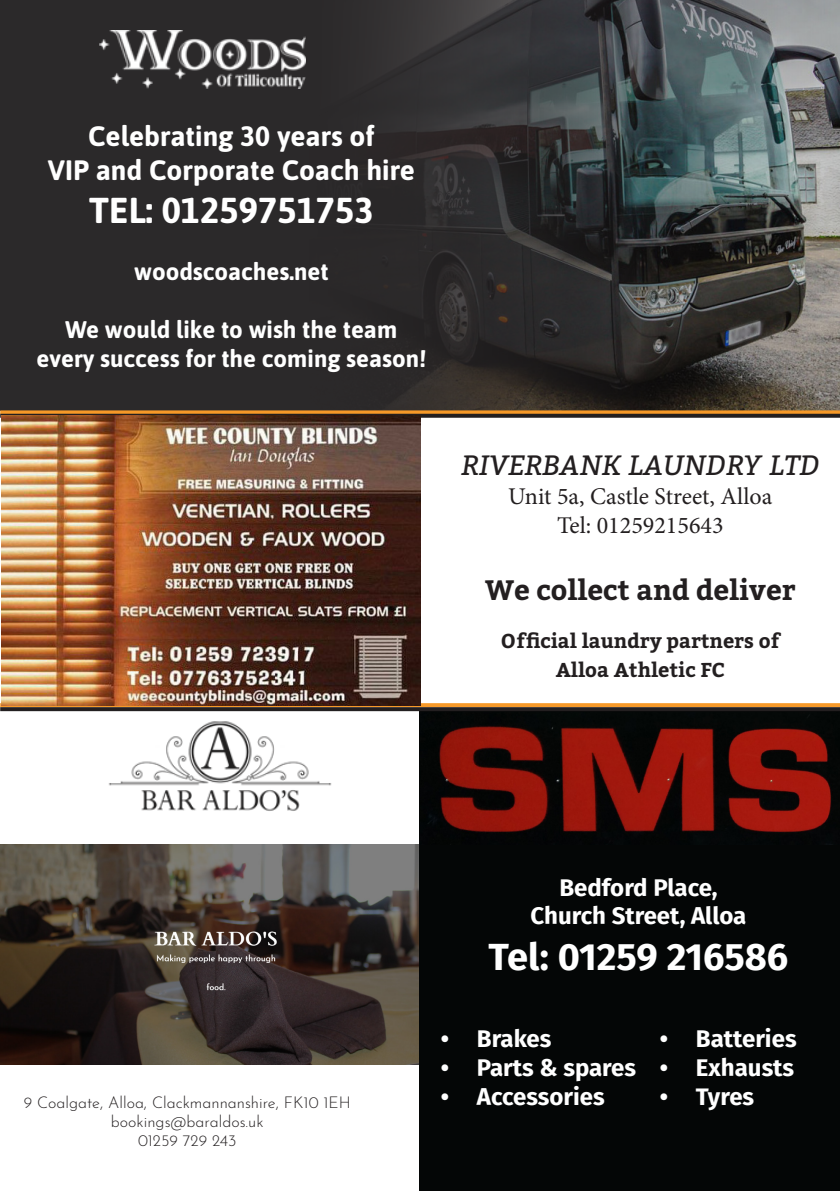
<style>
.page{position:relative;width:840px;height:1191px;background:#fff}
.page>*{position:absolute;margin:0;border:0;box-sizing:border-box;transform-origin:0 0}
.t1{font:700 38px "Fira Sans";color:#fff}
.t2{font:700 36px "Asap";color:#fff}
.t3{font:700 28px/33.6px "Asap";color:#fff;text-align:center}
.t4{font:italic 28px "Bitter";color:#231f20}
.t5{font:700 28px "Bitter";color:#231f20}
.t6{font:700 24px/28.8px "Fira Sans";color:#fff;text-align:center}
.t7{font:700 24px/28.8px "Asap";color:#fff;text-align:center}
.t8{font:24px/28.8px "Minion Pro";color:#231f20;text-align:center}
.t9{font:700 20px/28.8px "Bitter";color:#231f20;text-align:center}
.t10{font:300 16px/19.2px "Josefin Sans";color:#231f20;text-align:center}
</style>
<div class="page">
<img style="left:0;top:844px;width:419px;height:220px">
<img style="left:108px;top:721px;width:224px;height:90px">
<div style="left:419px;top:709px;width:420px;height:482px;background:#040606"></div>
<div style="left:0;top:0;width:839px;height:410px;background:#2b292a"></div>
<img style="left:385px;top:0;width:454px;height:410px">
<svg style="left:0;top:703px;width:839px;height:4px;background:#df8b2b"></svg>
<svg style="left:0;top:707px;width:839px;height:4px;background:#2b2727"></svg>
<svg style="left:0;top:410px;width:839px;height:4px;background:#d48627"></svg>
<svg style="left:0;top:414px;width:839px;height:4px;background:#362b28"></svg>
<img style="left:99px;top:30px;width:206px;height:59px">
<img style="left:428px;top:726px;width:403px;height:107px">
<img style="left:1px;top:416px;width:419px;height:289px">
<p class="t3" style="left:48px;top:118px;width:368px">Celebrating 30 years of<br>VIP and Corporate Coach hire</p>
<h2 class="t2" style="left:89px;top:185px;width:286px">TEL: 01259751753</h2>
<p class="t7" style="left:134px;top:256px;width:196px">woodscoaches.net</p>
<p class="t7" style="left:37px;top:314px;width:391px">We would like to wish the team every success for the coming season!</p>
<p class="t4" style="left:461px;top:445px;width:360px">RIVERBANK LAUNDRY LTD</p>
<p class="t8" style="left:508px;top:482px;width:265px">Unit 5a, Castle Street, Alloa<br>Tel: 01259215643</p>
<p class="t5" style="left:485px;top:573px;width:311px">We collect and deliver</p>
<p class="t9" style="left:500px;top:627px;width:280px">Official laundry partners of<br>Alloa Athletic FC</p>
<p class="t10" style="left:24px;top:1091px;width:328px">9 Coalgate, Alloa, Clackmannanshire, FK10 1EH bookings@baraldos.uk<br>01259 729 243</p>
<p class="t6" style="left:530px;top:871px;width:217px">Bedford Place,<br>Church Street, Alloa</p>
<h1 class="t1" style="left:488px;top:924px;width:301px">Tel: 01259 216586</h1>
<p class="t6" style="left:440px;top:1022px;width:112px">• Brakes</p>
<p class="t6" style="left:440px;top:1051px;width:196px">• Parts &amp; spares</p>
<p class="t6" style="left:440px;top:1080px;width:165px">• Accessories</p>
<p class="t6" style="left:659px;top:1022px;width:138px">• Batteries</p>
<p class="t6" style="left:659px;top:1051px;width:136px">• Exhausts</p>
<p class="t6" style="left:659px;top:1080px;width:96px">• Tyres</p>
</div>
